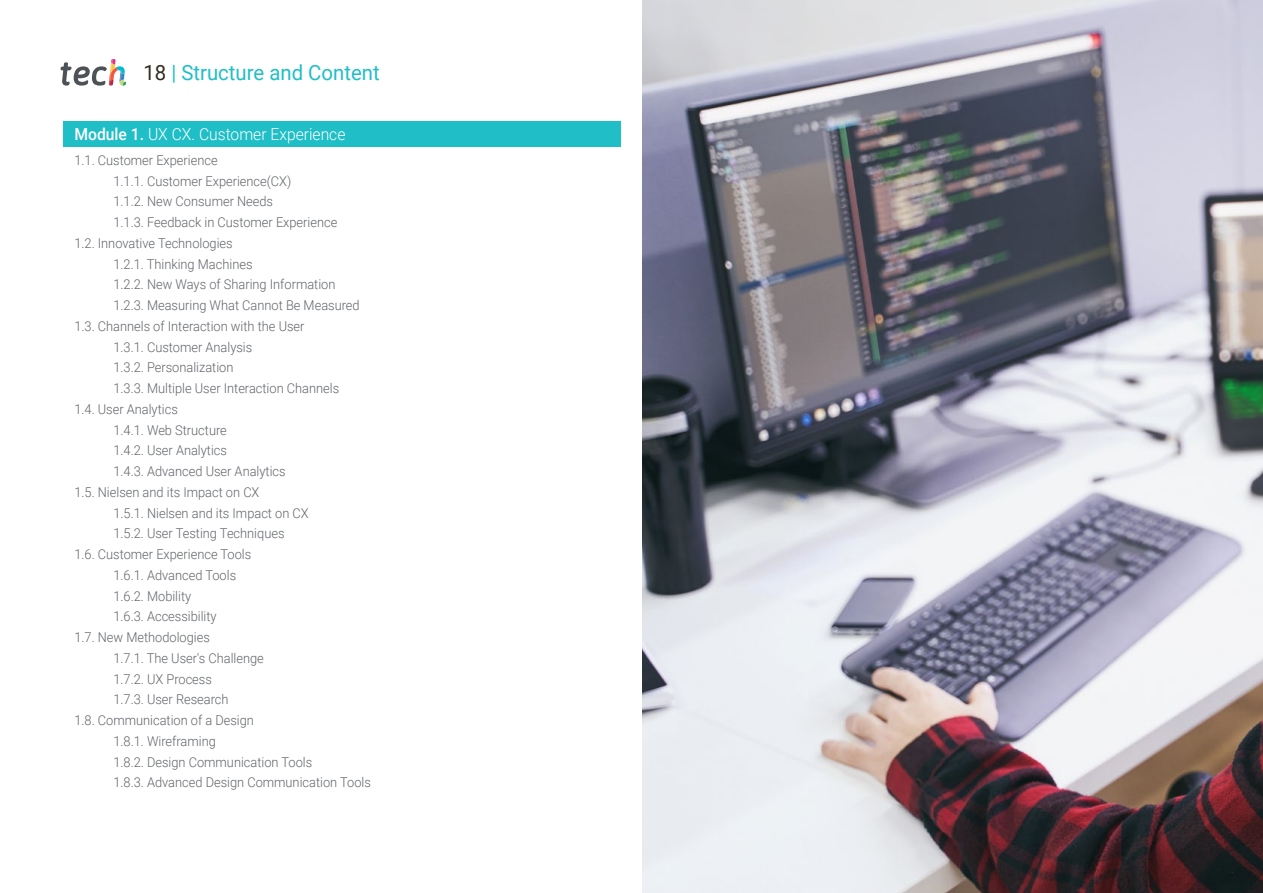
<style>
.page{position:relative;width:1263px;height:893px;background:#fff}
.page>*{position:absolute;margin:0;border:0;box-sizing:border-box;transform-origin:0 0}
.t1{font:21px "Roboto";color:#20bec6}
.t2{font:300 16.5px "Roboto";color:#fff;scale:.95 1}
.t3{font:300 13.5px "Roboto";color:#61646a;scale:.95 1}
.s1{color:#312e20}
.s2{font-weight:500}
</style>
<div class="page">
<div style="left:63px;top:121px;width:558px;height:25px;background:#20bec6"></div>
<svg style="left:61px;top:59px;width:65px;height:27px"></svg>
<img style="left:642px;top:0;width:621px;height:893px">
<h1 class="t1" style="left:144px;top:57px;width:238px"><span class="s1">18</span> | Structure and Content</h1>
<p class="t2" style="left:74px;top:123px;width:287px"><span class="s2">Module 1.</span> UX CX. Customer Experience</p>
<p class="t3" style="left:74px;top:151px;width:152px">1.1. Customer Experience</p>
<p class="t3" style="left:113px;top:171px;width:189px">1.1.1. Customer Experience(CX)</p>
<p class="t3" style="left:113px;top:192px;width:170px">1.1.2. New Consumer Needs</p>
<p class="t3" style="left:113px;top:213px;width:237px">1.1.3. Feedback in Customer Experience</p>
<p class="t3" style="left:74px;top:234px;width:168px">1.2. Innovative Technologies</p>
<p class="t3" style="left:113px;top:254px;width:148px">1.2.1. Thinking Machines</p>
<p class="t3" style="left:113px;top:275px;width:235px">1.2.2. New Ways of Sharing Information</p>
<p class="t3" style="left:113px;top:296px;width:261px">1.2.3. Measuring What Cannot Be Measured</p>
<p class="t3" style="left:74px;top:317px;width:244px">1.3. Channels of Interaction with the User</p>
<p class="t3" style="left:113px;top:337px;width:148px">1.3.1. Customer Analysis</p>
<p class="t3" style="left:113px;top:358px;width:128px">1.3.2. Personalization</p>
<p class="t3" style="left:113px;top:379px;width:239px">1.3.3. Multiple User Interaction Channels</p>
<p class="t3" style="left:74px;top:400px;width:110px">1.4. User Analytics</p>
<p class="t3" style="left:113px;top:420px;width:121px">1.4.1. Web Structure</p>
<p class="t3" style="left:113px;top:441px;width:121px">1.4.2. User Analytics</p>
<p class="t3" style="left:113px;top:462px;width:183px">1.4.3. Advanced User Analytics</p>
<p class="t3" style="left:74px;top:483px;width:196px">1.5. Nielsen and its Impact on CX</p>
<p class="t3" style="left:113px;top:503px;width:207px">1.5.1. Nielsen and its Impact on CX</p>
<p class="t3" style="left:113px;top:524px;width:182px">1.5.2. User Testing Techniques</p>
<p class="t3" style="left:74px;top:545px;width:188px">1.6. Customer Experience Tools</p>
<p class="t3" style="left:113px;top:566px;width:131px">1.6.1. Advanced Tools</p>
<p class="t3" style="left:113px;top:586px;width:83px">1.6.2. Mobility</p>
<p class="t3" style="left:113px;top:607px;width:110px">1.6.3. Accessibility</p>
<p class="t3" style="left:74px;top:628px;width:144px">1.7. New Methodologies</p>
<p class="t3" style="left:113px;top:649px;width:160px">1.7.1. The User's Challenge</p>
<p class="t3" style="left:113px;top:669px;width:105px">1.7.2. UX Process</p>
<p class="t3" style="left:113px;top:690px;width:123px">1.7.3. User Research</p>
<p class="t3" style="left:74px;top:711px;width:191px">1.8. Communication of a Design</p>
<p class="t3" style="left:113px;top:732px;width:109px">1.8.1. Wireframing</p>
<p class="t3" style="left:113px;top:752px;width:211px">1.8.2. Design Communication Tools</p>
<p class="t3" style="left:113px;top:773px;width:272px">1.8.3. Advanced Design Communication Tools</p>
</div>
